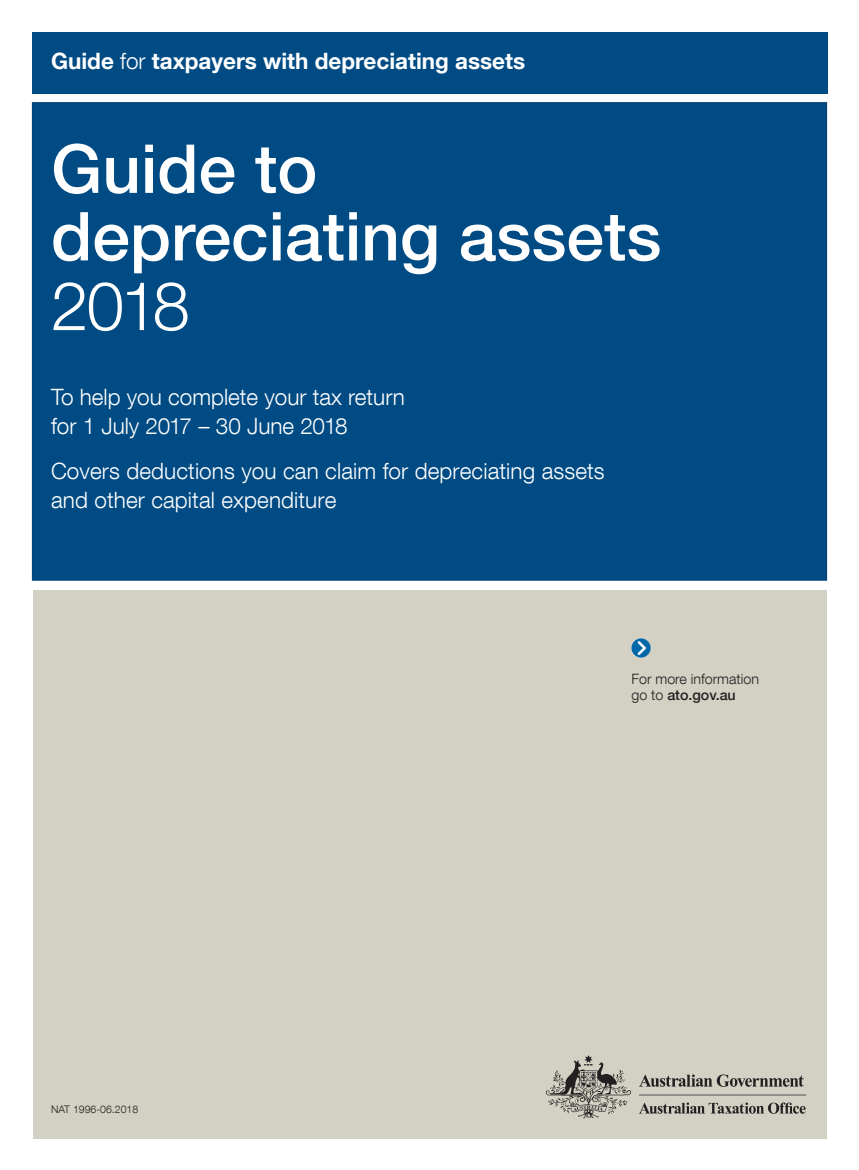
<style>
.page{position:relative;width:859px;height:1170px;background:#fff}
.page>*{position:absolute;margin:0;border:0;box-sizing:border-box;transform-origin:0 0}
.COVER_title_PA_E_-_T{font:500 67.5px/67.5px "Helvetica Neue LT Com";color:#fff}
.COVER_title_PA_E_-_T-2{font:300 67.5px "Helvetica Neue LT Com";color:#fff}
.Cover_FA_Cover_bulle{font:300 22.5px/28.5px "Helvetica Neue LT Com";letter-spacing:.005em;color:#fff}
.COVER_descriptor_PA{font:300 22.5px/28.5px "Helvetica Neue LT Com";color:#fff}
.t1{font:700 22.5px "Helvetica Neue LT Com";color:#fff}
.COVER_Icon_text{font:300 14.25px/16.5px "Helvetica Neue LT Com";color:#231f20}
.COVER_ref_bar_large{font:300 10.5px "Helvetica Neue LT Com";color:#231f20}
.s1{font-weight:300}
.s2{font-weight:500}
</style>
<div class="page">
<div style="left:33px;top:590px;width:793px;height:547px;background:#d2d1c4"></div>
<div style="left:32px;top:102px;width:795px;height:478px;background:#004b84;border:2px solid #00447b"></div>
<div style="left:32px;top:32px;width:795px;height:62px;background:#004b84"></div>
<svg style="left:631px;top:638px;width:20px;height:19px"></svg>
<img style="left:545px;top:1055px;width:261px;height:64px">
<p class="t1" style="left:51px;top:46px;width:476px">Guide <span class="s1">for</span> taxpayers with depreciating assets</p>
<p class="COVER_title_PA_E_-_T" style="left:51px;top:134px;width:612px">Guide to depreciating assets</p>
<p class="COVER_title_PA_E_-_T-2" style="left:51px;top:265px;width:140px">2018</p>
<p class="COVER_descriptor_PA" style="left:51px;top:382px;width:355px">To help you complete your tax return for 1 July 2017 – 30 June 2018</p>
<p class="Cover_FA_Cover_bulle" style="left:51px;top:456px;width:555px">Covers deductions you can claim for depreciating assets and other capital expenditure</p>
<p class="COVER_Icon_text" style="left:631px;top:670px;width:129px">For more information go to <span class="s2">ato.gov.au</span></p>
<p class="COVER_ref_bar_large" style="left:51px;top:1103px;width:89px">NAT 1996-06.2018</p>
</div>
